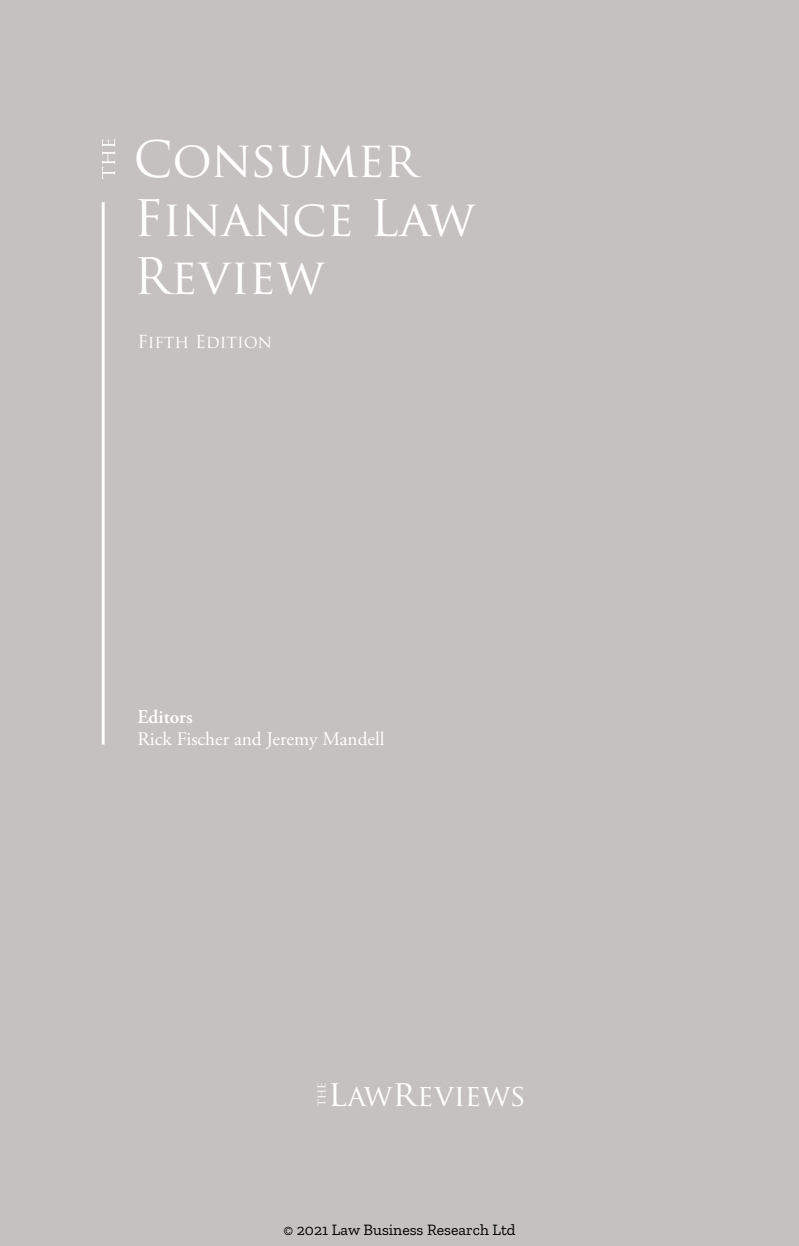
<style>
.page{position:relative;width:799px;height:1246px;background:#fff}
.page>*{position:absolute;margin:0;border:0;box-sizing:border-box;transform-origin:0 0}
.t1{font:49px/58.8px "Trajan Pro";color:#fff}
.t2{font:29.75px "Trajan Pro";color:#fff}
.t3{font:19.25px "Adobe Garamond Pro";color:#fff}
.t4{font:600 19.25px "Adobe Garamond Pro";color:#fff}
.t5{font:17.5px "Trajan Pro";color:#fff}
.t6{font:15.75px "Zilla Slab";color:#000}
.s1{font-size:35.7px}
</style>
<div class="page">
<div style="left:0;top:0;width:799px;height:1245px;background:#c5c1c0"></div>
<svg style="left:102px;top:139px;width:13px;height:40px"></svg>
<hr style="left:102px;top:202px;width:3px;height:542px;background:#fff">
<svg style="left:317px;top:1083px;width:8px;height:22px"></svg>
<h1 class="t1" style="left:133px;top:129px;width:343px">Consumer<br>Finance Law<br>Review</h1>
<p class="t5" style="left:138px;top:331px;width:136px">Fifth Edition</p>
<p class="t4" style="left:138px;top:705px;width:57px">Editors</p>
<p class="t3" style="left:138px;top:726px;width:248px">Rick Fischer and Jeremy Mandell</p>
<h2 class="t2" style="left:328px;top:1076px;width:199px"><span class="s1">l</span>aw<span class="s1">r</span>eviews</h2>
<p class="t6" style="left:283px;top:1220px;width:234px">© 2021 Law Business Research Ltd</p>
</div>
